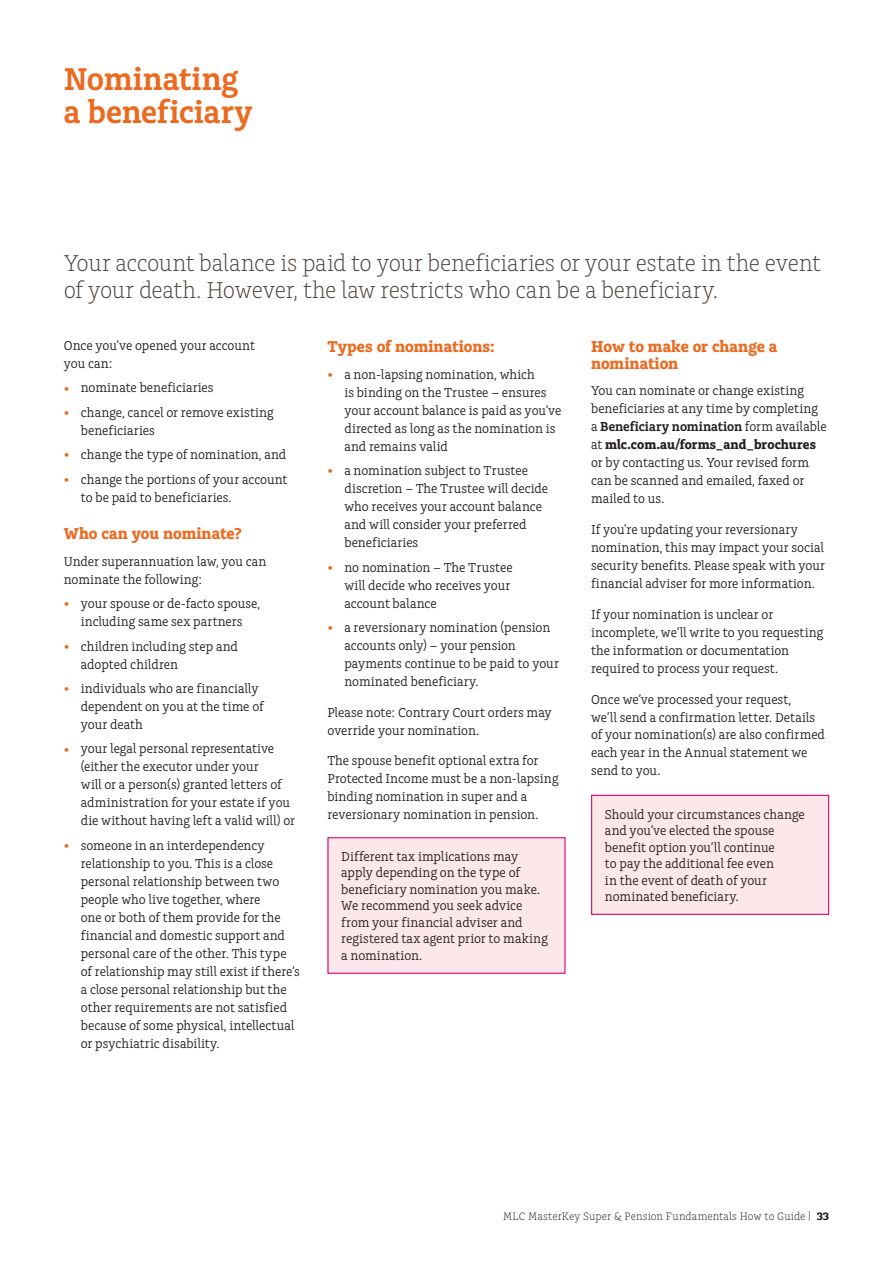
<style>
.page{position:relative;width:893px;height:1263px;background:#fff}
.page>*{position:absolute;margin:0;border:0;box-sizing:border-box;transform-origin:0 0}
.t1{font:600 33px/33px "Charlie Std";color:#ec6a20}
.t2{font:300 24px/27px "Charlie Std";letter-spacing:-.015em;color:#4d453f}
.t3{font:700 16.5px/16.5px "Charlie Std";color:#ec6a20}
.t4{font:13.5px/18px "Charlie Std";color:#231f20}
.t5{font:300 11.25px "Charlie Std";letter-spacing:.01em;color:#231f20}
.s1{font-weight:600}
.s2{font-weight:700}
.s3{font-size:18px;color:#ec6a20}
</style>
<div class="page">
<div style="left:328px;top:838px;width:237px;height:135px;background:#fce7eb"></div>
<div style="left:327px;top:837px;width:239px;height:137px;border:1px solid #e60272"></div>
<div style="left:592px;top:795px;width:237px;height:119px;background:#fce7eb"></div>
<div style="left:591px;top:795px;width:238px;height:120px;border:1px solid #e60272"></div>
<h1 class="t1" style="left:64px;top:63px;width:190px">Nominating a beneficiary</h1>
<h2 class="t2" style="left:64px;top:249px;width:759px">Your account balance is paid to your beneficiaries or your estate in the event of your death. However, the law restricts who can be a beneficiary.</h2>
<p class="t3" style="left:591px;top:339px;width:188px">How to make or change a nomination</p>
<p class="t4" style="left:591px;top:382px;width:237px">You can nominate or change existing beneficiaries at any time by completing a <span class="s1">Beneficiary nomination</span> form available at <span class="s2">mlc.com.au/forms_and_brochures </span>or by contacting us. Your revised form can be scanned and emailed, faxed or mailed to us.</p>
<p class="t4" style="left:591px;top:521px;width:235px">If you're updating your reversionary nomination, this may impact your social security benefits. Please speak with your financial adviser for more information.</p>
<p class="t4" style="left:591px;top:605px;width:234px">If your nomination is unclear or incomplete, we’ll write to you requesting the information or documentation required to process your request.</p>
<p class="t4" style="left:591px;top:690px;width:235px">Once we’ve processed your request,<br>we’ll send a confirmation letter. Details of your nomination(s) are also confirmed each year in the Annual statement we send to you.</p>
<p class="t4" style="left:605px;top:806px;width:201px;line-height:16.5px">Should your circumstances change and you’ve elected the spouse benefit option you’ll continue<br>to pay the additional fee even<br>in the event of death of your nominated beneficiary.</p>
<p class="t3" style="left:327px;top:339px;width:169px">Types of nominations:</p>
<p class="t4" style="left:344px;top:365px;width:219px;text-indent:-17px"><span class="s3">•</span> a non-lapsing nomination, which<br>is binding on the Trustee – ensures your account balance is paid as you’ve directed as long as the nomination is and remains valid</p>
<p class="t4" style="left:344px;top:462px;width:205px;text-indent:-17px"><span class="s3">•</span> a nomination subject to Trustee discretion – The Trustee will decide who receives your account balance and will consider your preferred beneficiaries</p>
<p class="t4" style="left:344px;top:558px;width:170px;text-indent:-17px"><span class="s3">•</span> no nomination – The Trustee will decide who receives your account balance</p>
<p class="t4" style="left:344px;top:619px;width:216px;text-indent:-17px"><span class="s3">•</span> a reversionary nomination (pension accounts only) – your pension payments continue to be paid to your nominated beneficiary.</p>
<p class="t4" style="left:327px;top:703px;width:226px">Please note: Contrary Court orders may override your nomination.</p>
<p class="t4" style="left:327px;top:752px;width:233px">The spouse benefit optional extra for Protected Income must be a non-lapsing binding nomination in super and a reversionary nomination in pension.</p>
<p class="t4" style="left:341px;top:848px;width:208px;line-height:16.5px">Different tax implications may apply depending on the type of beneficiary nomination you make.<br>We recommend you seek advice from your financial adviser and registered tax agent prior to making a nomination.</p>
<p class="t4" style="left:64px;top:337px;width:193px">Once you’ve opened your account you can:</p>
<p class="t4" style="left:64px;top:379px;width:151px"><span class="s3">•</span> nominate beneficiaries</p>
<p class="t4" style="left:81px;top:403px;width:194px;text-indent:-17px"><span class="s3">•</span> change, cancel or remove existing beneficiaries</p>
<p class="t4" style="left:64px;top:446px;width:224px"><span class="s3">•</span> change the type of nomination, and</p>
<p class="t4" style="left:81px;top:470px;width:208px;text-indent:-17px"><span class="s3">•</span> change the portions of your account to be paid to beneficiaries.</p>
<p class="t3" style="left:64px;top:526px;width:180px">Who can you nominate?</p>
<p class="t4" style="left:64px;top:552px;width:204px">Under superannuation law, you can nominate the following:</p>
<p class="t4" style="left:64px;top:595px;width:198px;text-align:center"><span class="s3">•</span> your spouse or de-facto spouse, including same sex partners</p>
<p class="t4" style="left:81px;top:637px;width:159px;text-indent:-17px"><span class="s3">•</span> children including step and adopted children</p>
<p class="t4" style="left:81px;top:680px;width:184px;text-indent:-17px"><span class="s3">•</span> individuals who are financially dependent on you at the time of your death</p>
<p class="t4" style="left:81px;top:740px;width:216px;text-indent:-17px"><span class="s3">•</span> your legal personal representative (either the executor under your<br>will or a person(s) granted letters of administration for your estate if you die without having left a valid will) or</p>
<p class="t4" style="left:81px;top:836px;width:221px;text-indent:-17px"><span class="s3">•</span> someone in an interdependency relationship to you. This is a close personal relationship between two people who live together, where<br>one or both of them provide for the financial and domestic support and personal care of the other. This type of relationship may still exist if there’s a close personal relationship but the other requirements are not satisfied because of some physical, intellectual or psychiatric disability.</p>
<p class="t5" style="left:503px;top:1210px;width:328px">MLC MasterKey Super &amp; Pension Fundamentals How to Guide | <span class="s2">33</span></p>
</div>
